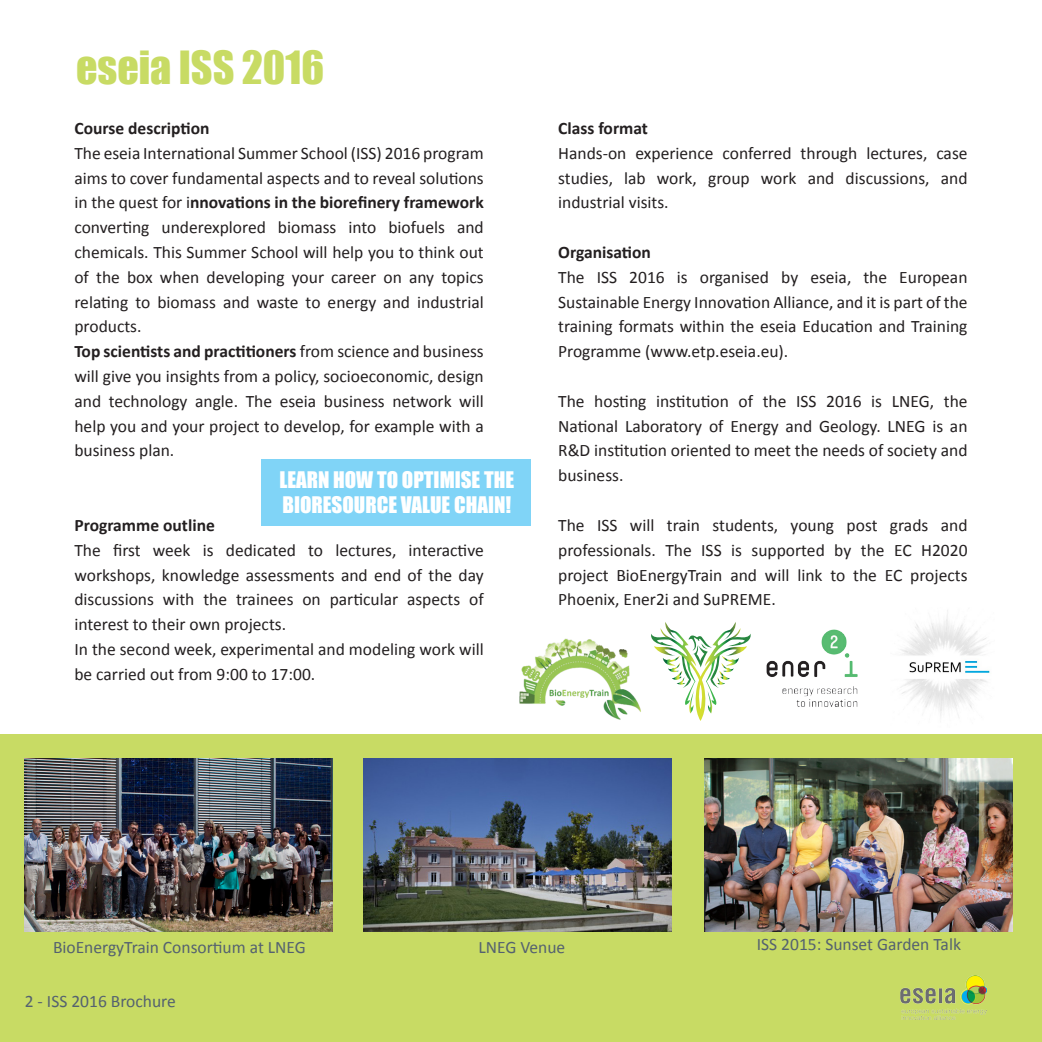
<style>
.page{position:relative;width:1042px;height:1042px;background:#fff}
.page>*{position:absolute;margin:0;border:0;box-sizing:border-box;transform-origin:0 0}
.Main_title{font:42px "Impact";color:#c8db64}
.t1{font:21px/25.2px "Impact";color:#fff}
.t2{font:17.5px/24.8px "Calibri";color:#231f20;text-align:justify}
.t3{font:17.5px "Calibri";color:#546170}
.t4{font:700 17.5px "Calibri";color:#231f20}
.s1{font-weight:700}
</style>
<div class="page">
<div style="left:261px;top:460px;width:270px;height:66px;background:#80d4f7"></div>
<div style="left:0;top:734px;width:1042px;height:308px;background:#c8db64"></div>
<img style="left:364px;top:758px;width:307px;height:174px">
<img style="left:519px;top:638px;width:122px;height:82px">
<img style="left:900px;top:610px;width:90px;height:106px">
<img style="left:766px;top:629px;width:92px;height:78px">
<svg style="left:651px;top:622px;width:100px;height:99px"></svg>
<img style="left:25px;top:758px;width:307px;height:174px">
<img style="left:704px;top:758px;width:308px;height:174px">
<img style="left:900px;top:975px;width:86px;height:44px">
<p class="Main_title" style="left:76px;top:35px;width:250px">eseia ISS 2016</p>
<p class="t4" style="left:74px;top:116px;width:137px">Course description</p>
<p class="t2" style="left:74px;top:140px;width:411px">The eseia International Summer School (ISS) 2016 program aims to cover fundamental aspects and to reveal solutions in the quest for i<span class="s1">nnovations in the biorefinery framework </span>converting underexplored biomass into biofuels and chemicals. This Summer School will help you to think out of the box when developing your career on any topics relating to biomass and waste to energy and industrial products.</p>
<p class="t2" style="left:74px;top:338px;width:411px"><span class="s1">Top scientists and practitioners</span> from science and business will give you insights from a policy, socioeconomic, design and technology angle. The eseia business network will help you and your project to develop, for example with a business plan.</p>
<p class="t1" style="left:279px;top:466px;width:236px">LEARN HOW TO OPTIMISE THE<br>BIORESOURCE VALUE CHAIN!</p>
<p class="t4" style="left:74px;top:513px;width:142px">Programme outline</p>
<p class="t2" style="left:74px;top:537px;width:411px">The first week is dedicated to lectures, interactive workshops, knowledge assessments and end of the day discussions with the trainees on particular aspects of interest to their own projects.</p>
<p class="t2" style="left:74px;top:636px;width:411px">In the second week, experimental and modeling work will be carried out from 9:00 to 17:00.</p>
<p class="t4" style="left:558px;top:116px;width:91px">Class format</p>
<p class="t2" style="left:558px;top:140px;width:411px">Hands-on experience conferred through lectures, case studies, lab work, group work and discussions, and industrial visits.</p>
<p class="t4" style="left:558px;top:240px;width:94px">Organisation</p>
<p class="t2" style="left:558px;top:264px;width:411px">The ISS 2016 is organised by eseia, the European Sustainable Energy Innovation Alliance, and it is part of the training formats within the eseia Education and Training Programme (www.etp.eseia.eu).</p>
<p class="t2" style="left:558px;top:388px;width:411px">The hosting institution of the ISS 2016 is LNEG, the National Laboratory of Energy and Geology. LNEG is an R&amp;D institution oriented to meet the needs of society and business.</p>
<p class="t2" style="left:558px;top:512px;width:411px">The ISS will train students, young post grads and professionals. The ISS is supported by the EC H2020 project BioEnergyTrain and will link to the EC projects Phoenix, Ener2i and SuPREME.</p>
<p class="t3" style="left:53px;top:934px;width:254px">BioEnergyTrain Consortium at LNEG</p>
<p class="t3" style="left:478px;top:934px;width:88px">LNEG Venue</p>
<p class="t3" style="left:757px;top:932px;width:206px">ISS 2015: Sunset Garden Talk</p>
<p class="t3" style="left:25px;top:989px;width:152px">2 - ISS 2016 Brochure</p>
</div>
